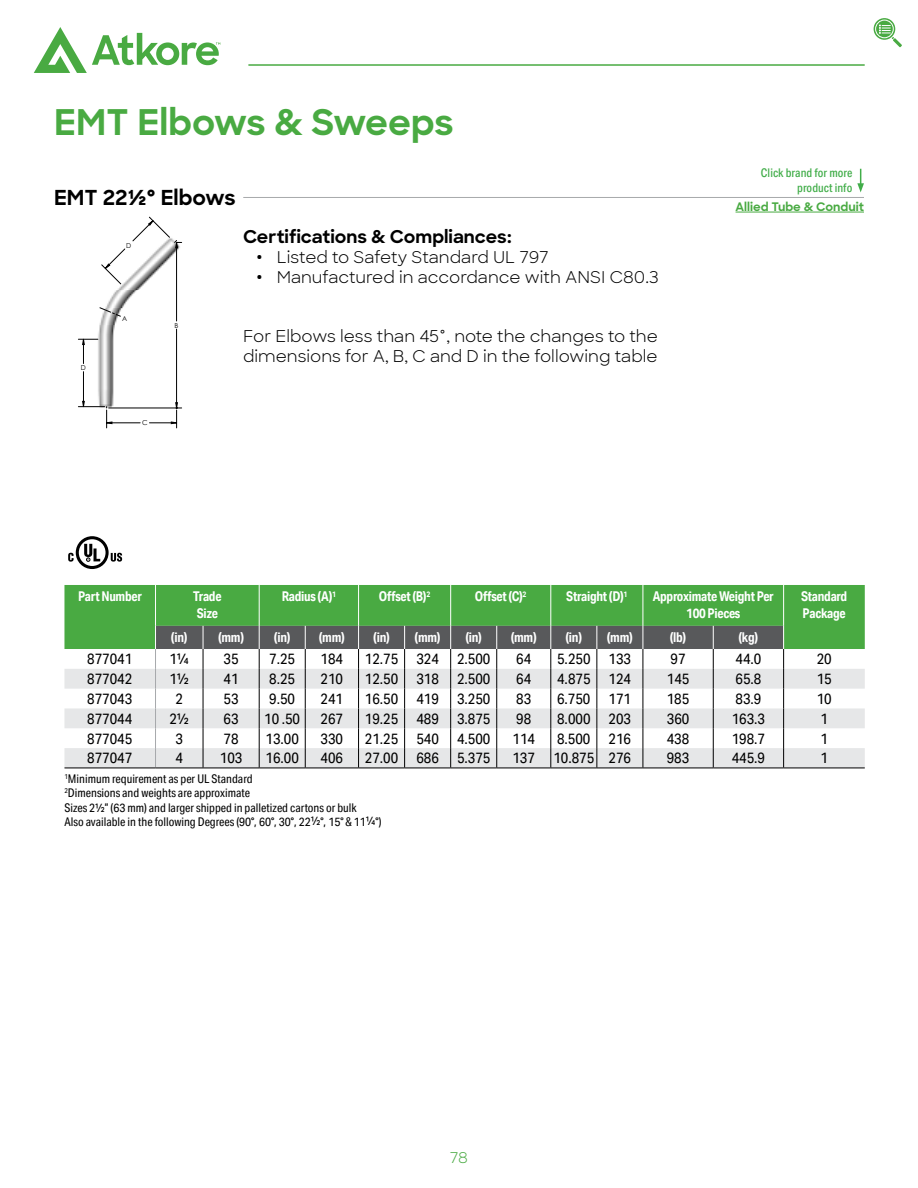
<style>
.page{position:relative;width:918px;height:1188px;background:#fff}
.page>*{position:absolute;margin:0;border:0;box-sizing:border-box;transform-origin:0 0}
.t1{font:700 36px "Sharp Sans";color:#49aa42}
.t2{font:700 21px "Sharp Sans";color:#000}
.t3{font:700 18px "Sharp Sans";color:#000}
.t4{font:16.5px/19.8px "Sharp Sans";color:#000}
.t5{font:15px "Aktiv Grotesk Cd";color:#000}
.t6{font:15px "Aktiv Grotesk";color:#000;scale:.9 1}
.t7{font:15px "Sharp Sans";color:#49aa42}
.t8{font:700 13.5px/16.2px "Aktiv Grotesk Cd";letter-spacing:-.02em;color:#fff}
.t9{font:12px/14.4px "Aktiv Grotesk Cd";color:#000}
.t10{font:500 12px/14.4px "Aktiv Grotesk Cd";color:#41ad49;text-align:right}
.t11{font:700 12px "Sharp Sans";color:#49aa42}
.t12{font:6.75px "Century Gothic";color:#000}
.s1{font-family:"Roboto Condensed";font-weight:700}
.s2{font-family:"Aktiv Grotesk Cd"}
.s3{font-family:"Aktiv Grotesk"}
</style>
<div class="page">
<hr style="left:248px;top:64px;width:617px;height:2px;background:#49aa42">
<svg style="left:34px;top:27px;width:186px;height:46px"></svg>
<svg style="left:874px;top:18px;width:21px;height:22px"></svg>
<div style="left:875px;top:20px;width:19px;height:18px;border:1px solid #fff;border-radius:50%"></div>
<svg style="left:879px;top:24px;width:23px;height:23px"></svg>
<hr style="left:243px;top:197px;width:621px;height:1px;background:#a7a9ac">
<hr style="left:736px;top:212px;width:128px;height:1px;background:#49aa42">
<svg style="left:68px;top:536px;width:54px;height:33px"></svg>
<div style="left:64px;top:585px;width:801px;height:64px;background:#49aa42"></div>
<svg style="left:64px;top:669px;width:801px;height:99px;fill:#e6e7e8"></svg>
<hr style="left:155px;top:585px;width:1px;height:41px;background:#fff">
<hr style="left:259px;top:585px;width:1px;height:41px;background:#fff">
<hr style="left:358px;top:585px;width:1px;height:41px;background:#fff">
<hr style="left:450px;top:585px;width:1px;height:41px;background:#fff">
<hr style="left:550px;top:585px;width:1px;height:41px;background:#fff">
<hr style="left:643px;top:585px;width:1px;height:41px;background:#fff">
<hr style="left:783px;top:585px;width:1px;height:41px;background:#fff">
<svg style="left:155px;top:626px;width:629px;height:142px"></svg>
<hr style="left:64px;top:768px;width:92px;height:1px;background:#000">
<hr style="left:156px;top:768px;width:47px;height:1px;background:#000">
<hr style="left:203px;top:768px;width:56px;height:1px;background:#000">
<hr style="left:259px;top:768px;width:46px;height:1px;background:#000">
<hr style="left:305px;top:768px;width:54px;height:1px;background:#000">
<hr style="left:359px;top:768px;width:46px;height:1px;background:#000">
<hr style="left:405px;top:768px;width:46px;height:1px;background:#000">
<hr style="left:451px;top:768px;width:46px;height:1px;background:#000">
<hr style="left:497px;top:768px;width:54px;height:1px;background:#000">
<hr style="left:551px;top:768px;width:46px;height:1px;background:#000">
<hr style="left:597px;top:768px;width:46px;height:1px;background:#000">
<hr style="left:643px;top:768px;width:70px;height:1px;background:#000">
<hr style="left:713px;top:768px;width:71px;height:1px;background:#000">
<hr style="left:784px;top:768px;width:81px;height:1px;background:#000">
<svg style="left:857px;top:169px;width:7px;height:23px"></svg>
<hr style="left:57px;top:205px;width:140px;height:1px;background:#808080">
<hr style="left:57px;top:205px;width:1px;height:237px;background:#808080">
<hr style="left:57px;top:521px;width:140px;height:1px;background:#808080">
<hr style="left:347px;top:205px;width:1px;height:237px;background:#808080">
<svg style="left:78px;top:217px;width:104px;height:211px"></svg>
<h1 class="t1" style="left:54px;top:95px;width:401px">EMT Elbows &amp; Sweeps</h1>
<h2 class="t2" style="left:54px;top:182px;width:183px">EMT 221/2° Elbows</h2>
<p class="t12" style="left:126px;top:240px;width:7px">D</p>
<p class="t3" style="left:243px;top:223px;width:270px">Certifications &amp; Compliances:</p>
<p class="t4" style="left:256px;top:246px;width:404px"><span class="s1">ꞏ</span> Listed to Safety Standard UL 797<br><span class="s1">ꞏ</span> Manufactured in accordance with ANSI C80.3</p>
<p class="t12" style="left:81px;top:363px;width:7px">D</p>
<p class="t12" style="left:122px;top:314px;width:7px">A</p>
<p class="t12" style="left:175px;top:320px;width:5px">B</p>
<p class="t4" style="left:243px;top:326px;width:416px">For Elbows less than 45°, note the changes to the dimensions for A, B, C and D in the following table</p>
<p class="t12" style="left:142px;top:418px;width:7px">C</p>
<p class="t10" style="left:761px;top:166px;width:93px">Click brand for more product info</p>
<p class="t11" style="left:736px;top:198px;width:130px">Allied Tube &amp; Conduit</p>
<p class="t8" style="left:78px;top:588px;width:65px">Part Number</p>
<p class="t8" style="left:193px;top:588px;width:30px">Trade<br>Size</p>
<p class="t8" style="left:282px;top:588px;width:56px">Radius (A)<sup>1</sup></p>
<p class="t8" style="left:379px;top:588px;width:53px">Offset (B)<sup>2</sup></p>
<p class="t8" style="left:475px;top:588px;width:53px">Offset (C)<sup>2</sup></p>
<p class="t8" style="left:566px;top:588px;width:63px">Straight (D)<sup>1</sup></p>
<p class="t8" style="left:653px;top:588px;width:122px;text-align:center">Approximate Weight Per<br>100 Pieces</p>
<p class="t8" style="left:801px;top:588px;width:48px">Standard<br>Package</p>
<p class="t8" style="left:171px;top:629px;width:75px">(in) (mm)</p>
<p class="t8" style="left:274px;top:629px;width:72px">(in) (mm)</p>
<p class="t8" style="left:373px;top:629px;width:69px">(in) (mm)</p>
<p class="t8" style="left:465px;top:629px;width:73px">(in) (mm)</p>
<p class="t8" style="left:566px;top:629px;width:69px">(in) (mm)</p>
<p class="t8" style="left:670px;top:629px;width:18px">(lb)</p>
<p class="t8" style="left:739px;top:629px;width:21px">(kg)</p>
<p class="t5" style="left:87px;top:650px;width:47px">877041</p>
<p class="t6" style="left:169px;top:650px;width:24px"><span class="s2">1</span>1/4</p>
<p class="t5" style="left:224px;top:650px;width:16px">35</p>
<p class="t5" style="left:269px;top:650px;width:27px">7.25</p>
<p class="t5" style="left:321px;top:650px;width:24px">184</p>
<p class="t5" style="left:365px;top:650px;width:127px">12.75 324 2.500</p>
<p class="t5" style="left:516px;top:650px;width:16px">64</p>
<p class="t5" style="left:557px;top:650px;width:75px">5.250 133</p>
<p class="t5" style="left:671px;top:650px;width:16px">97</p>
<p class="t5" style="left:736px;top:650px;width:27px">44.0</p>
<p class="t5" style="left:817px;top:650px;width:16px">20</p>
<p class="t5" style="left:87px;top:670px;width:46px">877042</p>
<p class="t6" style="left:169px;top:670px;width:24px"><span class="s2">1</span>1/2</p>
<p class="t5" style="left:224px;top:670px;width:16px">41</p>
<p class="t5" style="left:269px;top:670px;width:27px">8.25</p>
<p class="t5" style="left:321px;top:670px;width:24px">210</p>
<p class="t5" style="left:365px;top:670px;width:127px">12.50 318 2.500</p>
<p class="t5" style="left:516px;top:670px;width:16px">64</p>
<p class="t5" style="left:557px;top:670px;width:75px">4.875 124</p>
<p class="t5" style="left:667px;top:670px;width:24px">145</p>
<p class="t5" style="left:736px;top:670px;width:27px">65.8</p>
<p class="t5" style="left:817px;top:670px;width:16px">15</p>
<p class="t5" style="left:87px;top:690px;width:46px">877043</p>
<p class="t5" style="left:176px;top:690px;width:9px">2</p>
<p class="t5" style="left:224px;top:690px;width:16px">53</p>
<p class="t5" style="left:269px;top:690px;width:27px">9.50</p>
<p class="t5" style="left:321px;top:690px;width:24px">241</p>
<p class="t5" style="left:365px;top:690px;width:127px">16.50 419 3.250</p>
<p class="t5" style="left:516px;top:690px;width:16px">83</p>
<p class="t5" style="left:557px;top:690px;width:75px">6.750 171</p>
<p class="t5" style="left:667px;top:690px;width:24px">185</p>
<p class="t5" style="left:736px;top:690px;width:27px">83.9</p>
<p class="t5" style="left:817px;top:690px;width:16px">10</p>
<p class="t5" style="left:87px;top:710px;width:46px">877044</p>
<p class="t6" style="left:169px;top:710px;width:24px"><span class="s2">2</span>1/2</p>
<p class="t5" style="left:224px;top:710px;width:16px">63</p>
<p class="t5" style="left:264px;top:710px;width:37px">10 .50</p>
<p class="t5" style="left:321px;top:710px;width:24px">267</p>
<p class="t5" style="left:365px;top:710px;width:127px">19.25 489 3.875</p>
<p class="t5" style="left:516px;top:710px;width:16px">98</p>
<p class="t5" style="left:557px;top:710px;width:75px">8.000 203</p>
<p class="t5" style="left:667px;top:710px;width:24px">360</p>
<p class="t5" style="left:732px;top:710px;width:35px">163.3</p>
<p class="t5" style="left:821px;top:710px;width:9px">1</p>
<p class="t5" style="left:87px;top:729px;width:46px">877045</p>
<p class="t5" style="left:176px;top:729px;width:9px">3</p>
<p class="t5" style="left:224px;top:729px;width:16px">78</p>
<p class="t5" style="left:266px;top:729px;width:35px">13.00</p>
<p class="t5" style="left:321px;top:729px;width:24px">330</p>
<p class="t5" style="left:365px;top:729px;width:127px">21.25 540 4.500</p>
<p class="t5" style="left:513px;top:729px;width:24px">114</p>
<p class="t5" style="left:557px;top:729px;width:75px">8.500 216</p>
<p class="t5" style="left:667px;top:729px;width:24px">438</p>
<p class="t5" style="left:732px;top:729px;width:35px">198.7</p>
<p class="t5" style="left:821px;top:729px;width:9px">1</p>
<p class="t5" style="left:87px;top:749px;width:46px">877047</p>
<p class="t5" style="left:176px;top:749px;width:9px">4</p>
<p class="t5" style="left:220px;top:749px;width:24px">103</p>
<p class="t5" style="left:266px;top:749px;width:35px">16.00</p>
<p class="t5" style="left:321px;top:749px;width:24px">406</p>
<p class="t5" style="left:365px;top:749px;width:127px">27.00 686 5.375</p>
<p class="t5" style="left:512px;top:749px;width:120px">137 10.875 276</p>
<p class="t5" style="left:667px;top:749px;width:24px">983</p>
<p class="t5" style="left:732px;top:749px;width:35px">445.9</p>
<p class="t5" style="left:821px;top:749px;width:9px">1</p>
<p class="t9" style="left:64px;top:771px;width:318px"><sup>1</sup>Minimum requirement as per UL Standard<br><sup>2</sup>Dimensions and weights are approximate<br>Sizes 2<span class="s3">1/2</span>” (63 mm) and larger shipped in palletized cartons or bulk<br>Also available in the following Degrees (90°, 60°, 30°, 22<span class="s3">1/2</span>°, 15° &amp; 11<span class="s3">1/4</span>°)</p>
<p class="t7" style="left:450px;top:1146px;width:20px">78</p>
</div>
